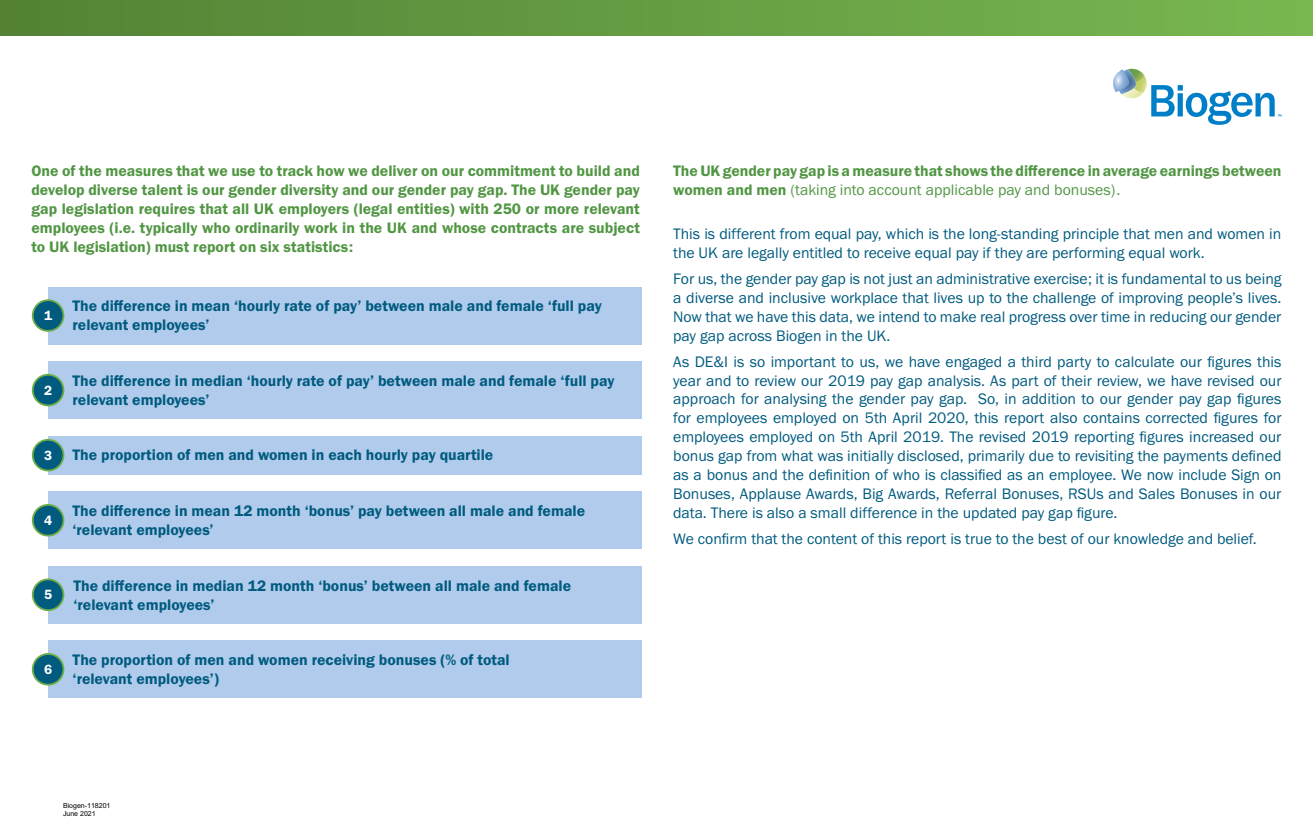
<style>
.page{position:relative;width:1313px;height:832px;background:#fff}
.page>*{position:absolute;margin:0;border:0;box-sizing:border-box;transform-origin:0 0}
.t1{font:15.75px/18.9px "Franklin Gothic URW Boo";color:#005b7f;text-align:justify}
.t2{font:15.75px/18.9px "Franklin Gothic URW Dem";color:#005b7f}
.t3{font:15.75px/18.9px "Franklin Gothic URW Dem";color:#519643;text-align:justify}
.t4{font:15.75px "Franklin Gothic URW Boo";color:#519643}
.t5{font:13.83px "Franklin Gothic URW Dem";color:#fff}
.t6{font:7px/8.4px "Arial";color:#000}
.s1{font-family:"Franklin Gothic URW Dem"}
</style>
<div class="page">
<div style="left:0;top:0;width:1312px;height:35px;background:linear-gradient(to right,#538235,#79b851)"></div>
<svg style="left:1113px;top:69px;width:168px;height:56px"></svg>
<div style="left:48px;top:287px;width:593px;height:57px;background:#b0cbeb"></div>
<div style="left:48px;top:361px;width:593px;height:57px;background:#b0cbeb"></div>
<div style="left:48px;top:436px;width:593px;height:38px;background:#b0cbeb"></div>
<div style="left:48px;top:491px;width:593px;height:57px;background:#b0cbeb"></div>
<div style="left:48px;top:566px;width:593px;height:57px;background:#b0cbeb"></div>
<div style="left:48px;top:640px;width:593px;height:57px;background:#b0cbeb"></div>
<div style="left:33px;top:300px;width:30px;height:31px;background:#005b7f;border-radius:50%"></div>
<div style="left:32px;top:299px;width:32px;height:33px;border:2px solid #6dad46;border-radius:50%"></div>
<div style="left:33px;top:374px;width:30px;height:31px;background:#005b7f;border-radius:50%"></div>
<div style="left:32px;top:374px;width:32px;height:32px;border:2px solid #6dad46;border-radius:50%"></div>
<div style="left:33px;top:439px;width:30px;height:31px;background:#005b7f;border-radius:50%"></div>
<div style="left:32px;top:439px;width:32px;height:32px;border:2px solid #6dad46;border-radius:50%"></div>
<div style="left:33px;top:579px;width:30px;height:31px;background:#005b7f;border-radius:50%"></div>
<div style="left:32px;top:578px;width:32px;height:32px;border:2px solid #6dad46;border-radius:50%"></div>
<div style="left:33px;top:504px;width:30px;height:31px;background:#005b7f;border-radius:50%"></div>
<div style="left:32px;top:504px;width:32px;height:32px;border:2px solid #6dad46;border-radius:50%"></div>
<div style="left:33px;top:653px;width:30px;height:31px;background:#005b7f;border-radius:50%"></div>
<div style="left:32px;top:652px;width:32px;height:33px;border:2px solid #6dad46;border-radius:50%"></div>
<p class="t3" style="left:31px;top:161px;width:610px">One of the measures that we use to track how we deliver on our commitment to build and develop diverse talent is our gender diversity and our gender pay gap. The UK gender pay gap legislation requires that all UK employers (legal entities) with 250 or more relevant employees (i.e. typically who ordinarily work in the UK and whose contracts are subject to UK legislation) must report on six statistics:</p>
<p class="t5" style="left:44px;top:307px;width:10px">1</p>
<p class="t5" style="left:44px;top:381px;width:10px">2</p>
<p class="t5" style="left:44px;top:446px;width:10px">3</p>
<p class="t5" style="left:44px;top:511px;width:10px">4</p>
<p class="t5" style="left:44px;top:586px;width:10px">5</p>
<p class="t5" style="left:44px;top:660px;width:10px">6</p>
<p class="t2" style="left:73px;top:296px;width:530px">The difference in mean ‘hourly rate of pay’ between male and female ‘full pay relevant employees’</p>
<p class="t2" style="left:73px;top:371px;width:543px">The difference in median ‘hourly rate of pay’ between male and female ‘full pay relevant employees’</p>
<p class="t2" style="left:73px;top:445px;width:422px">The proportion of men and women in each hourly pay quartile</p>
<p class="t2" style="left:73px;top:501px;width:514px">The difference in mean 12 month ‘bonus’ pay between all male and female ‘relevant employees’</p>
<p class="t2" style="left:73px;top:575px;width:499px">The difference in median 12 month ‘bonus’ between all male and female ‘relevant employees’</p>
<p class="t2" style="left:73px;top:650px;width:439px">The proportion of men and women receiving bonuses (% of total ‘relevant employees’)</p>
<p class="t3" style="left:673px;top:161px;width:610px">The UK gender pay gap is a measure that shows the difference in average earnings between</p>
<p class="t4" style="left:673px;top:180px;width:448px"><span class="s1">women and men</span> (taking into account applicable pay and bonuses).</p>
<p class="t1" style="left:673px;top:224px;width:609px">This is different from equal pay, which is the long-standing principle that men and women in the UK are legally entitled to receive equal pay if they are performing equal work.</p>
<p class="t1" style="left:673px;top:269px;width:610px">For us, the gender pay gap is not just an administrative exercise; it is fundamental to us being a diverse and inclusive workplace that lives up to the challenge of improving people’s lives.<br>Now that we have this data, we intend to make real progress over time in reducing our gender pay gap across Biogen in the UK.</p>
<p class="t1" style="left:673px;top:351px;width:610px">As DE&amp;I is so important to us, we have engaged a third party to calculate our figures this year and to review our 2019 pay gap analysis. As part of their review, we have revised our approach for analysing the gender pay gap. So, in addition to our gender pay gap figures for employees employed on 5th April 2020, this report also contains corrected figures for employees employed on 5th April 2019. The revised 2019 reporting figures increased our bonus gap from what was initially disclosed, primarily due to revisiting the payments defined as a bonus and the definition of who is classified as an employee. We now include Sign on Bonuses, Applause Awards, Big Awards, Referral Bonuses, RSUs and Sales Bonuses in our data. There is also a small difference in the updated pay gap figure.</p>
<p class="t1" style="left:673px;top:528px;width:585px">We confirm that the content of this report is true to the best of our knowledge and belief.</p>
<p class="t6" style="left:63px;top:800px;width:49px">Biogen-118201<br>June 2021</p>
</div>
